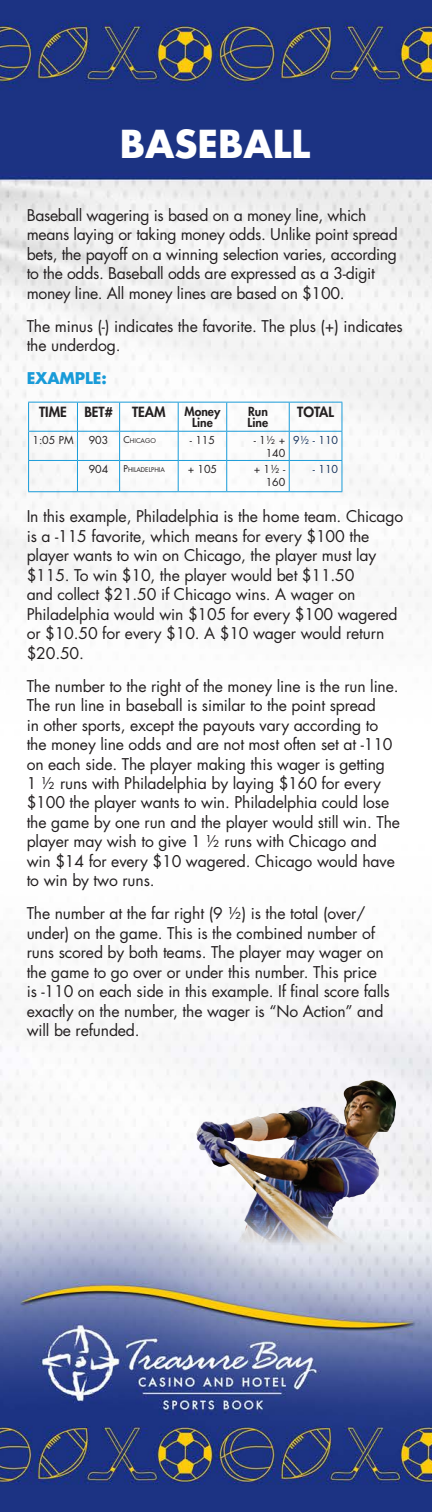
<style>
.page{position:relative;width:432px;height:1512px;background:#fff}
.page>*{position:absolute;margin:0;border:0;box-sizing:border-box;transform-origin:0 0}
.t1{font:700 37.5px "Futura Std";color:#fff}
.t2{font:15.75px/19.5px "Futura Std";letter-spacing:-.01em;color:#231f20}
.t3{font:700 15.75px "Futura Std";letter-spacing:-.01em;color:#199bd8}
.t4{font:800 13.65px "Futura Std";color:#231f20}
.t5{font:800 12.15px "Futura Std";color:#231f20}
.t6{font:10.65px/12.8px "Futura Std";color:#231f20;text-align:right}
.t7{font:10.65px "Futura Std";color:#14315b}
.t8{font:6.45px "Futura Std";color:#231f20}
.s1{font-size:9.15px}
</style>
<div class="page">
<img style="left:0;top:0;width:432px;height:1512px">
<hr style="left:28px;top:402px;width:49px;height:1px;background:#199bd8">
<hr style="left:77px;top:402px;width:43px;height:1px;background:#199bd8">
<hr style="left:120px;top:402px;width:58px;height:1px;background:#199bd8">
<hr style="left:178px;top:402px;width:49px;height:1px;background:#199bd8">
<hr style="left:227px;top:402px;width:62px;height:1px;background:#199bd8">
<hr style="left:289px;top:402px;width:53px;height:1px;background:#199bd8">
<hr style="left:28px;top:431px;width:49px;height:1px;background:#199bd8">
<svg style="left:28px;top:403px;width:1px;height:57px"></svg>
<hr style="left:77px;top:431px;width:43px;height:1px;background:#199bd8">
<svg style="left:77px;top:403px;width:1px;height:57px"></svg>
<hr style="left:120px;top:431px;width:58px;height:1px;background:#199bd8">
<svg style="left:119px;top:403px;width:1px;height:57px"></svg>
<hr style="left:178px;top:431px;width:49px;height:1px;background:#199bd8">
<svg style="left:178px;top:403px;width:1px;height:57px"></svg>
<hr style="left:227px;top:431px;width:62px;height:1px;background:#199bd8">
<svg style="left:226px;top:403px;width:1px;height:57px"></svg>
<hr style="left:289px;top:431px;width:53px;height:1px;background:#199bd8">
<svg style="left:289px;top:403px;width:1px;height:57px"></svg>
<svg style="left:342px;top:403px;width:1px;height:57px"></svg>
<hr style="left:28px;top:460px;width:49px;height:1px;background:#199bd8">
<hr style="left:28px;top:461px;width:1px;height:30px;background:#199bd8">
<hr style="left:77px;top:460px;width:43px;height:1px;background:#199bd8">
<hr style="left:77px;top:461px;width:1px;height:30px;background:#199bd8">
<hr style="left:120px;top:460px;width:58px;height:1px;background:#199bd8">
<hr style="left:119px;top:461px;width:1px;height:30px;background:#199bd8">
<hr style="left:178px;top:460px;width:49px;height:1px;background:#199bd8">
<hr style="left:178px;top:461px;width:1px;height:30px;background:#199bd8">
<hr style="left:227px;top:460px;width:62px;height:1px;background:#199bd8">
<hr style="left:226px;top:461px;width:1px;height:30px;background:#199bd8">
<hr style="left:289px;top:460px;width:53px;height:1px;background:#199bd8">
<hr style="left:289px;top:461px;width:1px;height:30px;background:#199bd8">
<hr style="left:342px;top:461px;width:1px;height:30px;background:#199bd8">
<hr style="left:28px;top:491px;width:49px;height:1px;background:#199bd8">
<hr style="left:77px;top:491px;width:43px;height:1px;background:#199bd8">
<hr style="left:120px;top:491px;width:58px;height:1px;background:#199bd8">
<hr style="left:178px;top:491px;width:49px;height:1px;background:#199bd8">
<hr style="left:227px;top:491px;width:62px;height:1px;background:#199bd8">
<hr style="left:289px;top:491px;width:53px;height:1px;background:#199bd8">
<img style="left:197px;top:1080px;width:199px;height:167px">
<p class="t1" style="left:120px;top:119px;width:192px">BASEBALL</p>
<p class="t2" style="left:27px;top:205px;width:373px">Baseball wagering is based on a money line, which means laying or taking money odds. Unlike point spread bets, the payoff on a winning selection varies, according to the odds. Baseball odds are expressed as a 3-digit money line. All money lines are based on $100.</p>
<p class="t2" style="left:27px;top:316px;width:378px">The minus (-) indicates the favorite. The plus (+) indicates the underdog.</p>
<p class="t3" style="left:27px;top:368px;width:82px">EXAMPLE:</p>
<p class="t4" style="left:39px;top:404px;width:29px">TIME</p>
<p class="t4" style="left:84px;top:404px;width:30px">BET#</p>
<p class="t4" style="left:132px;top:404px;width:35px">TEAM</p>
<p class="t5" style="left:185px;top:404px;width:37px">Money</p>
<p class="t5" style="left:192px;top:415px;width:22px">Line</p>
<p class="t5" style="left:248px;top:404px;width:21px">Run</p>
<p class="t5" style="left:248px;top:415px;width:22px">Line</p>
<p class="t4" style="left:297px;top:404px;width:38px">TOTAL</p>
<p class="t6" style="left:32px;top:434px;width:43px">1:05 PM</p>
<p class="t6" style="left:89px;top:434px;width:21px">903</p>
<p class="t8" style="left:123px;top:436px;width:34px"><span class="s1">C</span>HICAGO</p>
<p class="t6" style="left:190px;top:434px;width:27px">- 115</p>
<p class="t6" style="left:254px;top:434px;width:33px">- 1½ +<br>140</p>
<p class="t7" style="left:293px;top:433px;width:46px">9½ - 110</p>
<p class="t6" style="left:89px;top:463px;width:21px">904</p>
<p class="t8" style="left:123px;top:465px;width:43px"><span class="s1">P</span>HILADELPHIA</p>
<p class="t6" style="left:188px;top:463px;width:31px">+ 105</p>
<p class="t6" style="left:254px;top:463px;width:33px">+ 1½ -<br>160</p>
<p class="t7" style="left:313px;top:462px;width:27px">- 110</p>
<p class="t2" style="left:27px;top:507px;width:378px">In this example, Philadelphia is the home team. Chicago is a -115 favorite, which means for every $100 the player wants to win on Chicago, the player must lay $115. To win $10, the player would bet $11.50<br>and collect $21.50 if Chicago wins. A wager on Philadelphia would win $105 for every $100 wagered or $10.50 for every $10. A $10 wager would return $20.50.</p>
<p class="t2" style="left:27px;top:676px;width:375px">The number to the right of the money line is the run line.<br>The run line in baseball is similar to the point spread<br>in other sports, except the payouts vary according to the money line odds and are not most often set at -110 on each side. The player making this wager is getting<br>1 ½ runs with Philadelphia by laying $160 for every $100 the player wants to win. Philadelphia could lose the game by one run and the player would still win. The player may wish to give 1 ½ runs with Chicago and win $14 for every $10 wagered. Chicago would have to win by two runs.</p>
<p class="t2" style="left:27px;top:904px;width:365px">The number at the far right (9 ½) is the total (over/ under) on the game. This is the combined number of runs scored by both teams. The player may wager on the game to go over or under this number. This price is -110 on each side in this example. If final score falls exactly on the number, the wager is “No Action” and will be refunded.</p>
</div>
